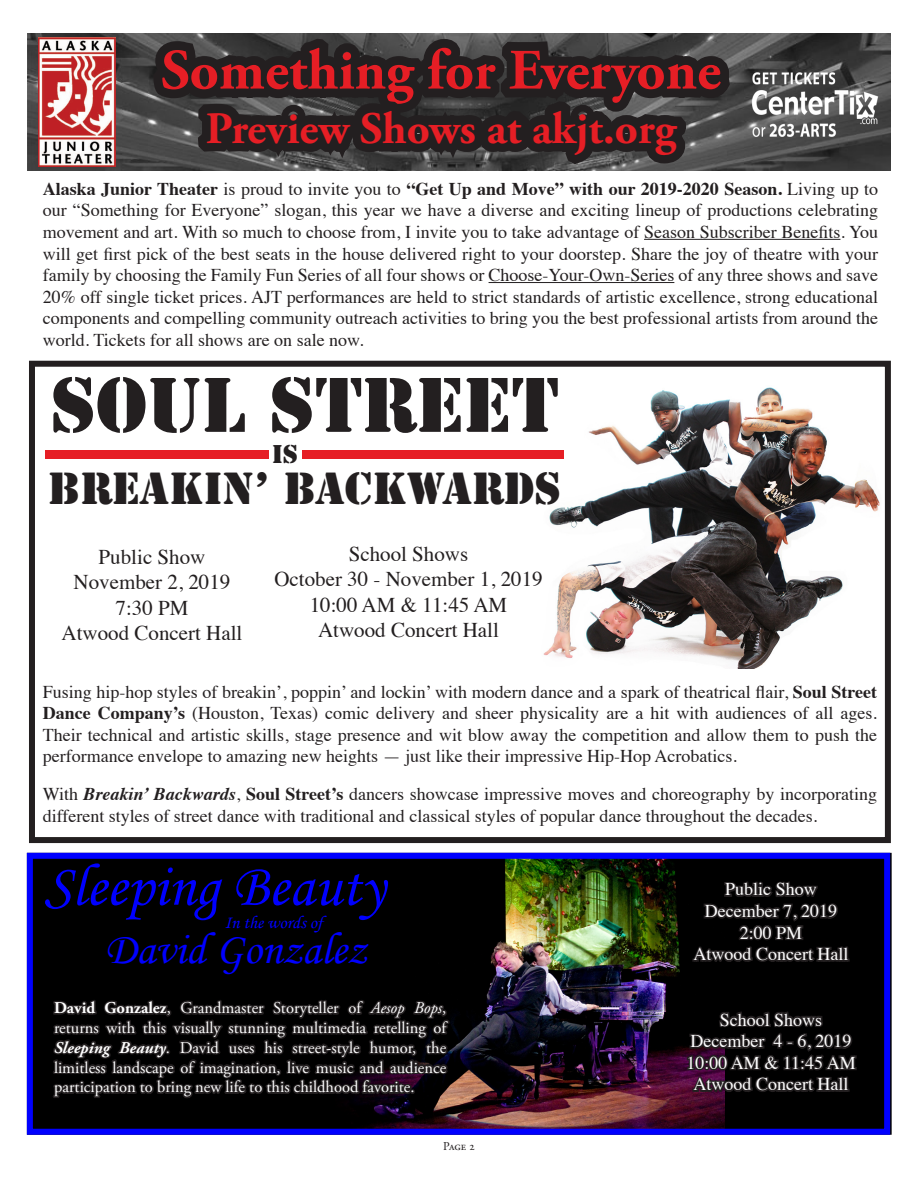
<style>
.page{position:relative;width:918px;height:1188px;background:#fff}
.page>*{position:absolute;margin:0;border:0;box-sizing:border-box;transform-origin:0 0}
.t1{font:72px "Stencil Std";color:#231f20}
.t2{font:60px "Monotype Corsiva";color:#00f}
.t3{font:700 57px "Adobe Garamond Pro";color:#e61e25}
.t4{font:700 45px "Adobe Garamond Pro";color:#e61e25}
.t5{font:45px "Monotype Corsiva";color:#00f}
.t6{font:42px "Stencil Std";color:#231f20}
.t7{font:24px "Stencil Std";color:#231f20}
.t8{font:21px "Times";color:#231f20}
.t9{font:18px/21.6px "Times";color:#231f20;text-align:justify}
.t10{font:18px "Times";color:#fff}
.t11{font:18px "Monotype Corsiva";color:#00f}
.t12{font:16.5px/19.8px "Adobe Garamond Pro";color:#fff;text-align:justify}
.t13{font:12px "Adobe Garamond Pro";color:#231f20}
.s1{font-weight:700}
.s2{font-weight:700;font-style:italic}
.s3{font-style:italic}
</style>
<div class="page">
<img style="left:543px;top:387px;width:337px;height:281px">
<img style="left:28px;top:33px;width:863px;height:138px">
<img style="left:38px;top:38px;width:77px;height:128px">
<svg style="left:145px;top:33px;width:593px;height:138px;background:#363434"></svg>
<img style="left:752px;top:72px;width:126px;height:65px">
<div style="left:29px;top:361px;width:862px;height:482px;border:6px solid #231f20"></div>
<div style="left:27px;top:853px;width:865px;height:282px;background:#000;border:2px solid #000"></div>
<div style="left:45px;top:450px;width:519px;height:9px;background:#e61e25"></div>
<div style="left:269px;top:440px;width:32px;height:26px;background:#fff"></div>
<img style="left:452px;top:860px;width:272px;height:268px">
<div style="left:27px;top:853px;width:863px;height:282px;border:6px solid #00f"></div>
<svg style="left:51px;top:836px;width:401px;height:299px"></svg>
<svg style="left:690px;top:874px;width:160px;height:105px"></svg>
<svg style="left:685px;top:1004px;width:172px;height:105px"></svg>
<hr style="left:644px;top:239px;width:196px;height:1px;background:#231f20">
<hr style="left:489px;top:282px;width:185px;height:1px;background:#231f20">
<p class="t3" style="left:161px;top:37px;width:561px">Something for Everyone</p>
<p class="t4" style="left:206px;top:102px;width:472px">Preview Shows at akjt.org</p>
<p class="t9" style="left:43px;top:176px;width:837px"><span class="s1">Alaska Junior Theater</span> is proud to invite you to <span class="s1">“Get Up and Move” with our 2019-2020 Season.</span> Living up to our “Something for Everyone” slogan, this year we have a diverse and exciting lineup of productions celebrating movement and art. With so much to choose from, I invite you to take advantage of Season Subscriber Benefits. You will get first pick of the best seats in the house delivered right to your doorstep. Share the joy of theatre with your family by choosing the Family Fun Series of all four shows or Choose-Your-Own-Series of any three shows and save 20% off single ticket prices. AJT performances are held to strict standards of artistic excellence, strong educational components and compelling community outreach activities to bring you the best professional artists from around the world. Tickets for all shows are on sale now.</p>
<p class="t1" style="left:50px;top:358px;width:510px">SOUL STREET</p>
<p class="t6" style="left:49px;top:461px;width:514px">BREAKIN’ BACKWARDS</p>
<p class="t7" style="left:272px;top:438px;width:27px">IS</p>
<p class="t8" style="left:99px;top:537px;width:108px">Public Show</p>
<p class="t8" style="left:74px;top:563px;width:158px">November 2, 2019</p>
<p class="t8" style="left:116px;top:588px;width:74px">7:30 PM</p>
<p class="t8" style="left:62px;top:613px;width:182px">Atwood Concert Hall</p>
<p class="t8" style="left:349px;top:534px;width:121px">School Shows</p>
<p class="t8" style="left:274px;top:560px;width:270px">October 30 - November 1, 2019</p>
<p class="t8" style="left:310px;top:585px;width:199px">10:00 AM &amp; 11:45 AM</p>
<p class="t8" style="left:318px;top:610px;width:182px">Atwood Concert Hall</p>
<p class="t9" style="left:43px;top:679px;width:836px">Fusing hip-hop styles of breakin’, poppin’ and lockin’ with modern dance and a spark of theatrical flair, <span class="s1">Soul Street Dance Company’s</span> (Houston, Texas) comic delivery and sheer physicality are a hit with audiences of all ages.<br>Their technical and artistic skills, stage presence and wit blow away the competition and allow them to push the performance envelope to amazing new heights — just like their impressive Hip-Hop Acrobatics.</p>
<p class="t9" style="left:43px;top:782px;width:836px">With <span class="s2">Breakin’ Backwards</span>, <span class="s1">Soul Street’s</span> dancers showcase impressive moves and choreography by incorporating different styles of street dance with traditional and classical styles of popular dance throughout the decades.</p>
<p class="t2" style="left:44px;top:850px;width:342px">Sleeping Beauty</p>
<p class="t11" style="left:224px;top:911px;width:100px">In the words of</p>
<p class="t5" style="left:105px;top:922px;width:263px">David Gonzalez</p>
<p class="t12" style="left:54px;top:999px;width:394px"><span class="s1">David Gonzalez</span>, Grandmaster Storyteller of <span class="s3">Aesop Bops</span>, returns with this visually stunning multimedia retelling of <span class="s2">Sleeping Beauty</span>. David uses his street-style humor, the limitless landscape of imagination, live music and audience participation to bring new life to this childhood favorite.</p>
<p class="t13" style="left:443px;top:1139px;width:33px">Page 2</p>
<p class="t10" style="left:725px;top:873px;width:93px">Public Show</p>
<p class="t10" style="left:705px;top:894px;width:134px">December 7, 2019</p>
<p class="t10" style="left:740px;top:916px;width:64px">2:00 PM</p>
<p class="t10" style="left:694px;top:937px;width:156px">Atwood Concert Hall</p>
<p class="t10" style="left:720px;top:1003px;width:104px">School Shows</p>
<p class="t10" style="left:691px;top:1024px;width:162px">December 4 - 6, 2019</p>
<p class="t10" style="left:686px;top:1046px;width:171px">10:00 AM &amp; 11:45 AM</p>
<p class="t10" style="left:694px;top:1067px;width:156px">Atwood Concert Hall</p>
</div>
